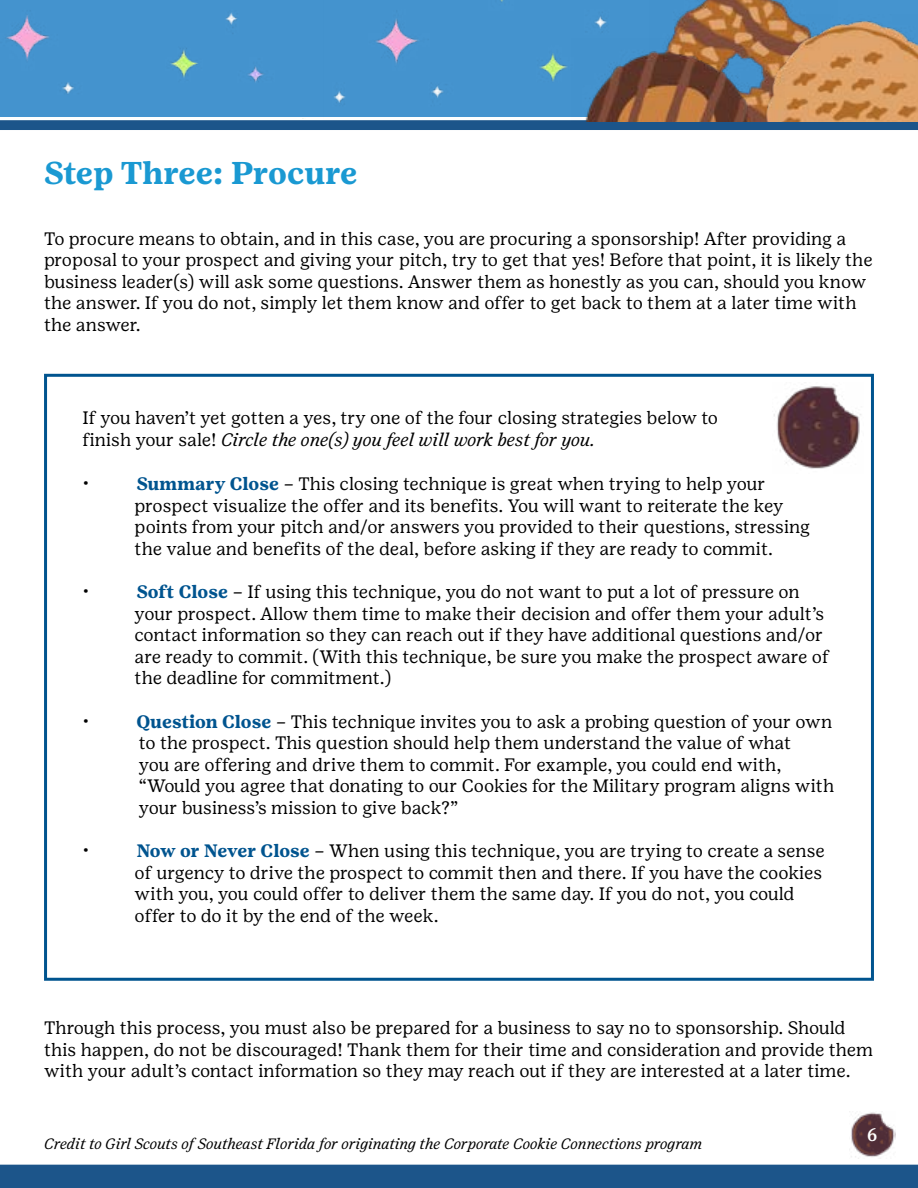
<style>
.page{position:relative;width:918px;height:1188px;background:#fff}
.page>*{position:absolute;margin:0;border:0;box-sizing:border-box;transform-origin:0 0}
.t1{font:700 31.5px "Girl Scout Text";color:#1a99d2}
.t2{font:18px/21.6px "Girl Scout Text";color:#000}
.t3{font:500 18px "Girl Scout Text";color:#fff}
.t4{font:italic 15px "Girl Scout Text";color:#000}
.s1{font-style:italic}
.s2{font-weight:700;color:#00548f}
</style>
<div class="page">
<div style="left:0;top:1165px;width:918px;height:23px;background:#1c558a"></div>
<img style="left:851px;top:1112px;width:45px;height:45px">
<div style="left:0;top:0;width:323px;height:117px;background:#4493ce"></div>
<div style="left:323px;top:0;width:327px;height:117px;background:#4493ce"></div>
<div style="left:44px;top:374px;width:830px;height:607px;background:#fff;border:3px solid #00548f"></div>
<svg style="left:0;top:120px;width:918px;height:10px"></svg>
<img style="left:650px;top:0;width:188px;height:38px">
<img style="left:572px;top:38px;width:188px;height:83px">
<img style="left:760px;top:14px;width:158px;height:107px">
<img style="left:774px;top:386px;width:87px;height:83px">
<h1 class="t1" style="left:44px;top:155px;width:315px">Step Three: Procure</h1>
<p class="t2" style="left:44px;top:228px;width:830px">To procure means to obtain, and in this case, you are procuring a sponsorship! After providing a proposal to your prospect and giving your pitch, try to get that yes! Before that point, it is likely the business leader(s) will ask some questions. Answer them as honestly as you can, should you know the answer. If you do not, simply let them know and offer to get back to them at a later time with the answer.</p>
<p class="t2" style="left:82px;top:407px;width:637px">If you haven’t yet gotten a yes, try one of the four closing strategies below to finish your sale! <span class="s1">Circle the one(s) you feel will work best for you.</span></p>
<p class="t2" style="left:82px;top:473px;width:9px">•</p>
<p class="t2" style="left:135px;top:473px;width:677px"><span class="s2">Summary Close</span> – This closing technique is great when trying to help your prospect visualize the offer and its benefits. You will want to reiterate the key points from your pitch and/or answers you provided to their questions, stressing the value and benefits of the deal, before asking if they are ready to commit.</p>
<p class="t2" style="left:82px;top:581px;width:9px">•</p>
<p class="t2" style="left:135px;top:581px;width:696px"><span class="s2">Soft Close</span> – If using this technique, you do not want to put a lot of pressure on your prospect. Allow them time to make their decision and offer them your adult’s contact information so they can reach out if they have additional questions and/or are ready to commit. (With this technique, be sure you make the prospect aware of the deadline for commitment.)</p>
<p class="t2" style="left:82px;top:711px;width:9px">•</p>
<p class="t2" style="left:136px;top:711px;width:699px"><span class="s2">Question Close</span> – This technique invites you to ask a probing question of your own to the prospect. This question should help them understand the value of what<br>you are offering and drive them to commit. For example, you could end with, “Would you agree that donating to our Cookies for the Military program aligns with your business’s mission to give back?”</p>
<p class="t2" style="left:82px;top:840px;width:9px">•</p>
<p class="t2" style="left:135px;top:840px;width:692px"><span class="s2">Now or Never Close</span> – When using this technique, you are trying to create a sense of urgency to drive the prospect to commit then and there. If you have the cookies with you, you could offer to deliver them the same day. If you do not, you could offer to do it by the end of the week.</p>
<p class="t2" style="left:44px;top:1017px;width:831px">Through this process, you must also be prepared for a business to say no to sponsorship. Should this happen, do not be discouraged! Thank them for their time and consideration and provide them with your adult’s contact information so they may reach out if they are interested at a later time.</p>
<p class="t4" style="left:44px;top:1135px;width:660px">Credit to Girl Scouts of Southeast Florida for originating the Corporate Cookie Connections program</p>
<p class="t3" style="left:867px;top:1124px;width:12px">6</p>
</div>
